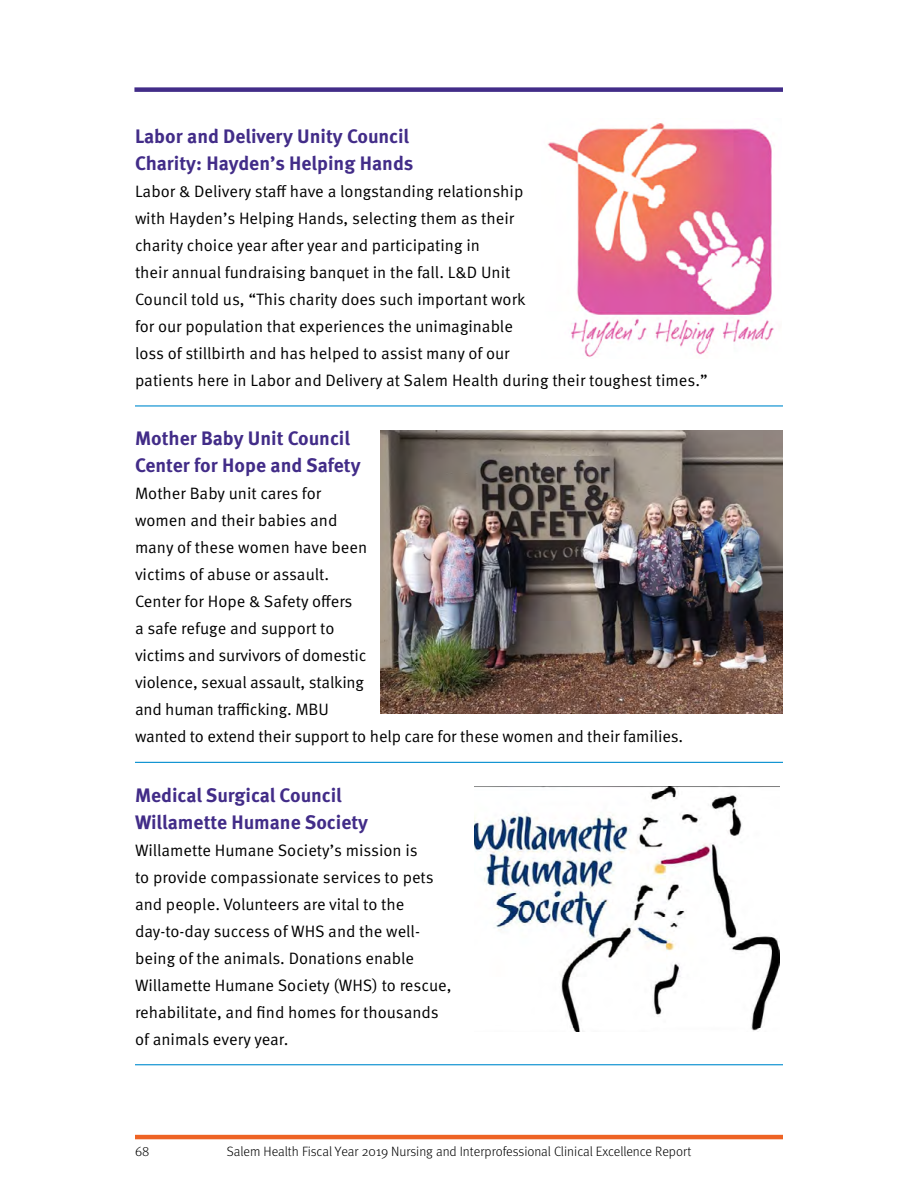
<style>
.page{position:relative;width:918px;height:1188px;background:#fff}
.page>*{position:absolute;margin:0;border:0;box-sizing:border-box;transform-origin:0 0}
.t1{font:700 19.5px/27px "Meta Pro";color:#422c88}
.t2{font:16.5px/27px "Meta Pro Norm";color:#000}
.t3{font:300 13.5px "Meta Pro";color:#000}
</style>
<div class="page">
<div style="left:134px;top:87px;width:649px;height:5px;background:#422c88"></div>
<hr style="left:135px;top:1135px;width:648px;height:4px;background:#ee6324">
<hr style="left:135px;top:405px;width:648px;height:2px;background:#008ccf">
<hr style="left:135px;top:762px;width:648px;height:1px;background:#008ccf">
<hr style="left:135px;top:1064px;width:648px;height:1px;background:#008ccf">
<img style="left:547px;top:122px;width:227px;height:236px">
<img style="left:381px;top:431px;width:402px;height:283px">
<img style="left:475px;top:787px;width:304px;height:245px">
<p class="t1" style="left:135px;top:121px;width:280px">Labor and Delivery Unity Council<br>Charity: Hayden’s Helping Hands</p>
<p class="t2" style="left:135px;top:177px;width:574px">Labor &amp; Delivery staff have a longstanding relationship<br>with Hayden’s Helping Hands, selecting them as their<br>charity choice year after year and participating in<br>their annual fundraising banquet in the fall. L&amp;D Unit<br>Council told us, “This charity does such important work<br>for our population that experiences the unimaginable<br>loss of stillbirth and has helped to assist many of our<br>patients here in Labor and Delivery at Salem Health during their toughest times.”</p>
<p class="t1" style="left:135px;top:424px;width:227px">Mother Baby Unit Council<br>Center for Hope and Safety</p>
<p class="t2" style="left:135px;top:479px;width:550px">Mother Baby unit cares for<br>women and their babies and<br>many of these women have been<br>victims of abuse or assault.<br>Center for Hope &amp; Safety offers<br>a safe refuge and support to<br>victims and survivors of domestic<br>violence, sexual assault, stalking<br>and human trafficking. MBU<br>wanted to extend their support to help care for these women and their families.</p>
<p class="t1" style="left:135px;top:780px;width:235px">Medical Surgical Council<br>Willamette Humane Society</p>
<p class="t2" style="left:135px;top:835px;width:318px">Willamette Humane Society’s mission is<br>to provide compassionate services to pets and people. Volunteers are vital to the day-to-day success of WHS and the well&shy;being of the animals. Donations enable Willamette Humane Society (WHS) to rescue, rehabilitate, and find homes for thousands of animals every year.</p>
<p class="t3" style="left:135px;top:1142px;width:16px">68</p>
<p class="t3" style="left:227px;top:1142px;width:466px">Salem Health Fiscal Year 2019 Nursing and Interprofessional Clinical Excellence Report</p>
</div>
